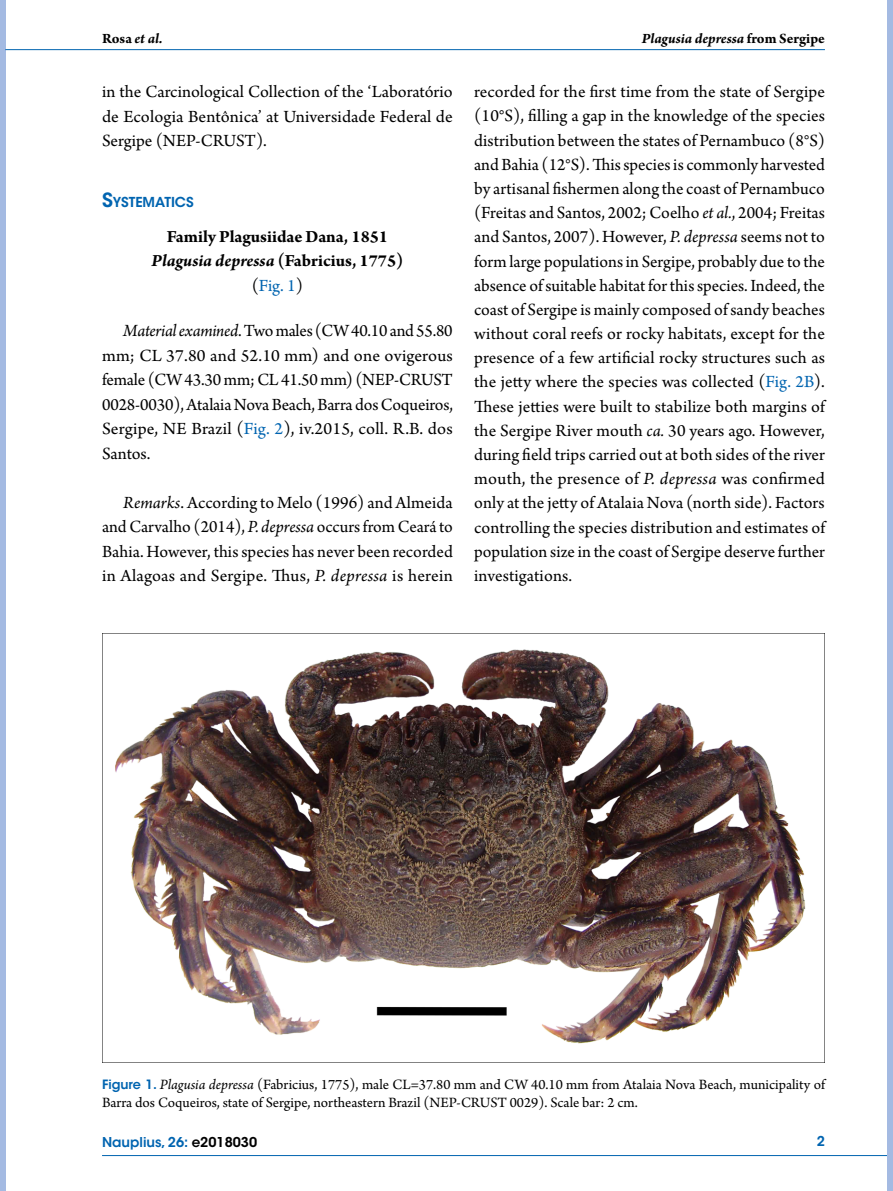
<style>
.page{position:relative;width:893px;height:1191px;background:#fff}
.page>*{position:absolute;margin:0;border:0;box-sizing:border-box;transform-origin:0 0}
.t1{font:18px/24.2px "Arno Pro";letter-spacing:.005em;color:#000;text-align:justify}
.t2{font:700 18px/24.5px "Arno Pro";color:#000;text-align:center}
.t3{font:15px/18px "Arno Pro";color:#000}
.t4{font:italic 700 15px "Arno Pro";color:#000}
.t5{font:600 13.65px "ITC Avant Garde Std";color:#0064b0}
.t6{font:600 13.5px "ITC Avant Garde Std";color:#0064b0}
.s1{font-style:normal}
.s2{font-size:19.5px}
.s3{font-style:italic}
.s4{font-weight:400}
.s5{font-weight:400;color:#0064b0}
.s6{color:#0064b0}
.s7{font-family:"ITC Avant Garde Std";font-weight:600;font-size:12.75px;color:#0064b0}
.s8{color:#000}
</style>
<div class="page">
<div style="left:0;top:0;width:5px;height:1191px;background:#a4bae2"></div>
<hr style="left:102px;top:1155px;width:791px;height:1px;background:#0064b0">
<hr style="left:5px;top:49px;width:820px;height:1px;background:#0064b0">
<div style="left:888px;top:0;width:5px;height:1191px;background:#a4bae2"></div>
<img style="left:102px;top:634px;width:723px;height:428px">
<p class="t4" style="left:102px;top:30px;width:62px"><span class="s1">Rosa</span> et al.</p>
<p class="t1" style="left:102px;top:81px;width:352px">in the Carcinological Collection of the ‘Laboratório de Ecologia Bentônica’ at Universidade Federal de Sergipe (NEP-CRUST).</p>
<p class="t5" style="left:102px;top:193px;width:93px"><span class="s2">S</span>YSTEMATICS</p>
<p class="t2" style="left:152px;top:225px;width:253px">Family Plagusiidae Dana, 1851<br><span class="s3">Plagusia depressa</span> (Fabricius, 1775) <span class="s4">(</span><span class="s5">Fig. 1</span><span class="s4">)</span></p>
<p class="t1" style="left:102px;top:320px;width:352px;text-indent:21px"><span class="s3">Material examined</span>. Two males (CW 40.10 and 55.80 mm; CL 37.80 and 52.10 mm) and one ovigerous female (CW 43.30 mm; CL 41.50 mm) (NEP-CRUST 0028-0030), Atalaia Nova Beach, Barra dos Coqueiros, Sergipe, NE Brazil (<span class="s6">Fig. 2</span>), iv.2015, coll. R.B. dos Santos.</p>
<p class="t1" style="left:102px;top:491px;width:352px;text-indent:21px"><span class="s3">Remarks</span>. According to Melo (1996) and Almeida and Carvalho (2014), <span class="s3">P. depressa</span> occurs from Ceará to Bahia. However, this species has never been recorded in Alagoas and Sergipe. Thus, <span class="s3">P. depressa</span> is herein</p>
<p class="t4" style="left:642px;top:30px;width:185px">Plagusia depressa <span class="s1">from Sergipe</span></p>
<p class="t1" style="left:474px;top:81px;width:352px">recorded for the first time from the state of Sergipe (10°S), filling a gap in the knowledge of the species distribution between the states of Pernambuco (8°S) and Bahia (12°S). This species is commonly harvested by artisanal fishermen along the coast of Pernambuco (Freitas and Santos, 2002; Coelho <span class="s3">et al.</span>, 2004; Freitas and Santos, 2007). However, <span class="s3">P. depressa</span> seems not to form large populations in Sergipe, probably due to the absence of suitable habitat for this species. Indeed, the coast of Sergipe is mainly composed of sandy beaches without coral reefs or rocky habitats, except for the presence of a few artificial rocky structures such as the jetty where the species was collected (<span class="s6">Fig. 2B</span>).<br>These jetties were built to stabilize both margins of the Sergipe River mouth <span class="s3">ca.</span> 30 years ago. However, during field trips carried out at both sides of the river mouth, the presence of <span class="s3">P. depressa</span> was confirmed only at the jetty of Atalaia Nova (north side). Factors controlling the species distribution and estimates of population size in the coast of Sergipe deserve further investigations.</p>
<p class="t3" style="left:102px;top:1076px;width:724px"><span class="s7">Figure 1.</span> <span class="s3">Plagusia depressa</span> (Fabricius, 1775), male CL=37.80 mm and CW 40.10 mm from Atalaia Nova Beach, municipality of<br>Barra dos Coqueiros, state of Sergipe, northeastern Brazil (NEP-CRUST 0029). Scale bar: 2 cm.</p>
<p class="t6" style="left:102px;top:1133px;width:157px">Nauplius, 26: <span class="s8">e2018030</span></p>
<p class="t6" style="left:817px;top:1132px;width:10px">2</p>
</div>
